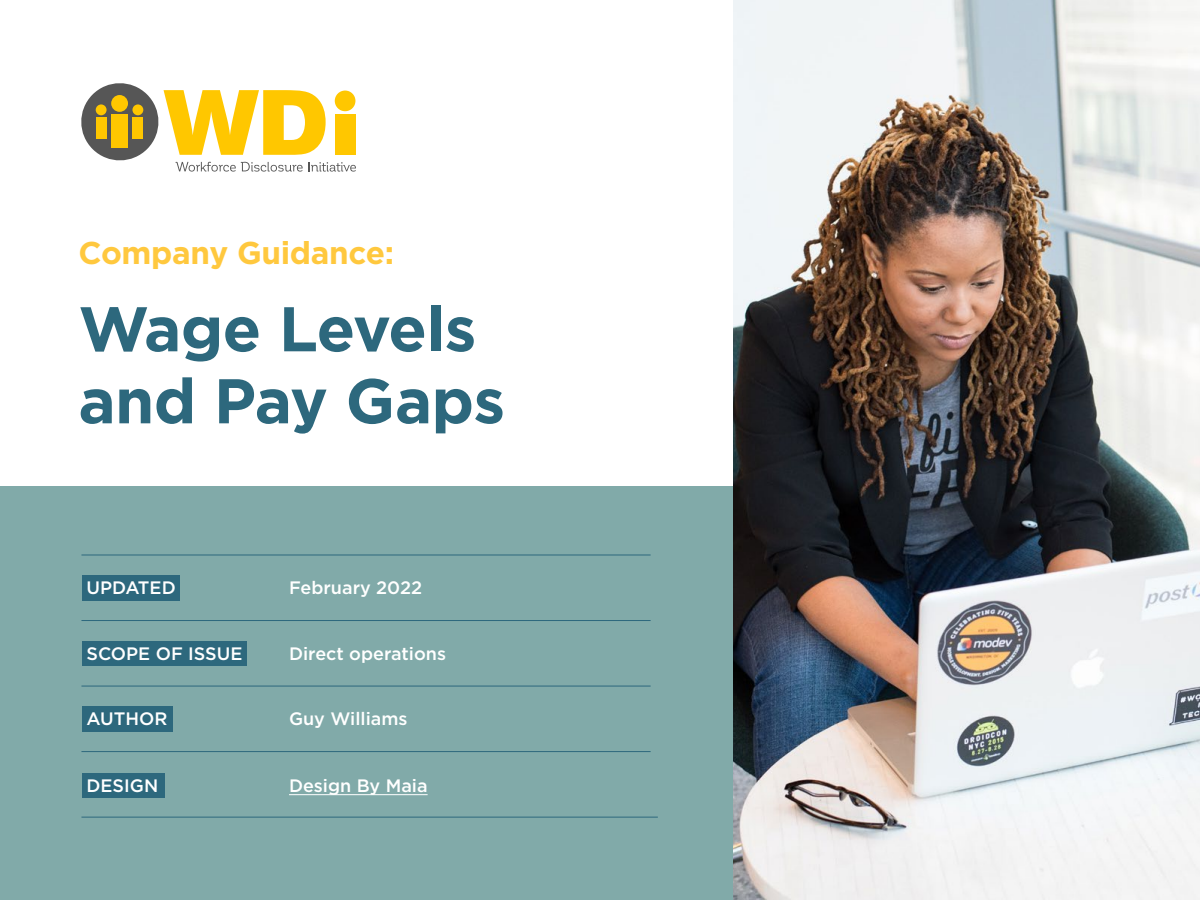
<style>
.page{position:relative;width:1200px;height:900px;background:#fff}
.page>*{position:absolute;margin:0;border:0;box-sizing:border-box;transform-origin:0 0}
.t1{font:700 63px/72px "Gotham";letter-spacing:-.01em;color:#2d687d}
.t2{font:700 31.5px "Gotham";letter-spacing:-.01em;color:#ffc83e}
.t3{font:500 18px "Gotham";color:#fff}
</style>
<div class="page">
<div style="left:0;top:486px;width:1200px;height:414px;background:#81aaa9"></div>
<svg style="left:81px;top:83px;width:275px;height:89px"></svg>
<div style="left:335px;top:91px;width:20px;height:20px;background:#ffc700;border-radius:50%"></div>
<div style="left:111px;top:114px;width:17px;height:33px;background:#ffc700"></div>
<div style="left:111px;top:95px;width:17px;height:17px;background:#ffc700;border-radius:50%"></div>
<div style="left:96px;top:117px;width:10px;height:21px;background:#ffc700"></div>
<div style="left:96px;top:104px;width:11px;height:11px;background:#ffc700;border-radius:50%"></div>
<div style="left:132px;top:117px;width:11px;height:21px;background:#ffc700"></div>
<div style="left:132px;top:104px;width:11px;height:11px;background:#ffc700;border-radius:50%"></div>
<hr style="left:81px;top:620px;width:570px;height:1px;background:#2d687d">
<hr style="left:81px;top:751px;width:570px;height:1px;background:#2d687d">
<hr style="left:81px;top:686px;width:570px;height:1px;background:#2d687d">
<hr style="left:81px;top:817px;width:577px;height:1px;background:#2d687d">
<hr style="left:81px;top:555px;width:570px;height:1px;background:#2d687d">
<img style="left:733px;top:0;width:467px;height:900px">
<div style="left:82px;top:575px;width:97px;height:25px;background:#2d687d"></div>
<div style="left:82px;top:706px;width:90px;height:26px;background:#2d687d"></div>
<div style="left:82px;top:642px;width:165px;height:24px;background:#2d687d"></div>
<div style="left:82px;top:773px;width:82px;height:24px;background:#2d687d"></div>
<hr style="left:289px;top:794px;width:139px;height:1px;background:#fff">
<h2 class="t2" style="left:78px;top:232px;width:317px">Company Guidance:</h2>
<h1 class="t1" style="left:78px;top:293px;width:428px">Wage Levels and Pay Gaps</h1>
<p class="t3" style="left:87px;top:576px;width:91px">UPDATED</p>
<p class="t3" style="left:289px;top:576px;width:135px">February 2022</p>
<p class="t3" style="left:87px;top:642px;width:157px">SCOPE OF ISSUE</p>
<p class="t3" style="left:289px;top:642px;width:159px">Direct operations</p>
<p class="t3" style="left:87px;top:707px;width:83px">AUTHOR</p>
<p class="t3" style="left:289px;top:707px;width:120px">Guy Williams</p>
<p class="t3" style="left:87px;top:774px;width:73px">DESIGN</p>
<p class="t3" style="left:289px;top:774px;width:140px">Design By Maia</p>
</div>
